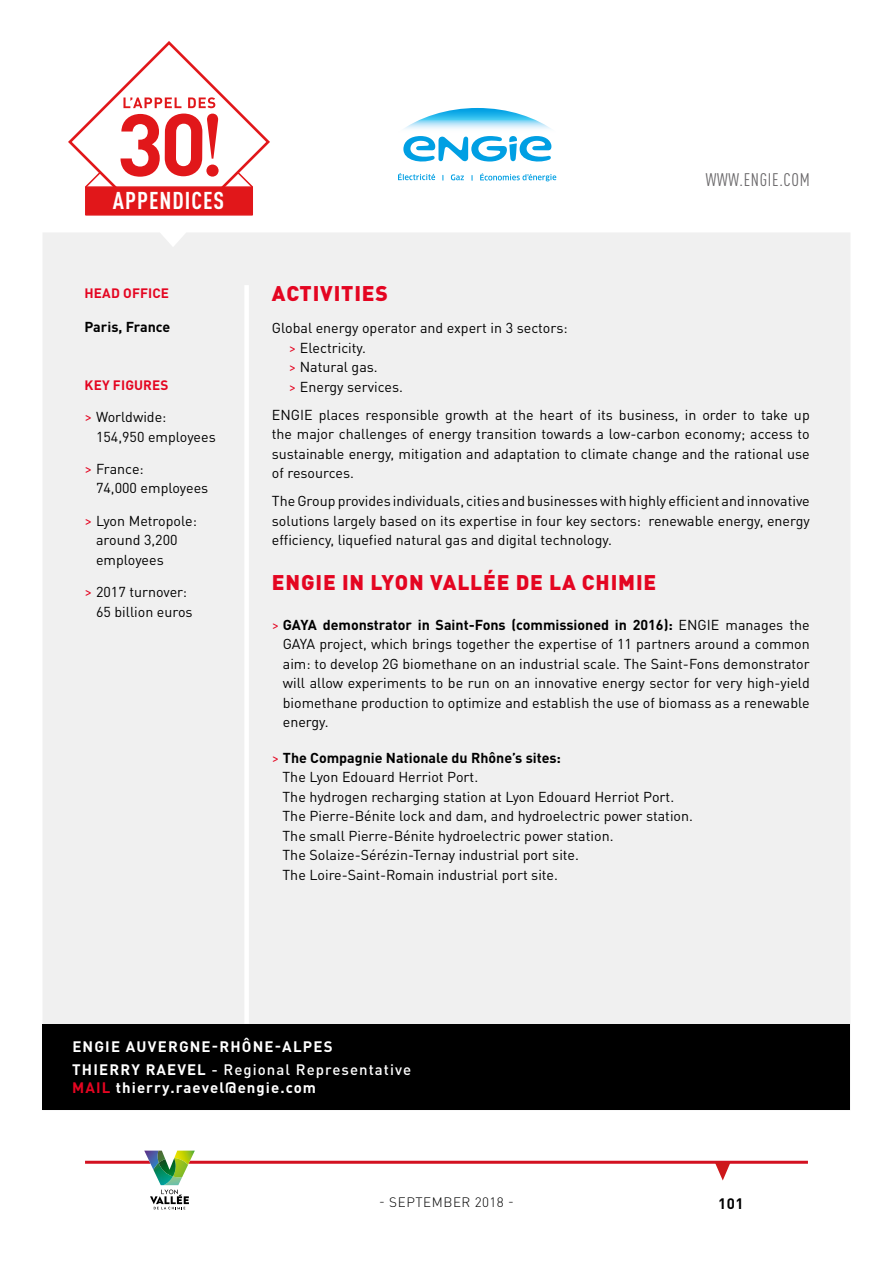
<style>
.page{position:relative;width:893px;height:1263px;background:#fff}
.page>*{position:absolute;margin:0;border:0;box-sizing:border-box;transform-origin:0 0}
.t1{font:700 condensed 24px "DIN Pro";letter-spacing:.04em;color:#fff}
.t2{font:900 21px "DIN Pro";letter-spacing:.04em;color:#e40521}
.t3{font:condensed 18px "DIN Pro";letter-spacing:.04em;color:#6a686a}
.t4{font:700 15px/22.2px "DIN Pro";letter-spacing:.07em;color:#fff}
.t5{font:700 15px "DIN Pro";color:#000}
.t6{font:14.25px/19.5px "DIN Pro";color:#000}
.t7{font:700 14.25px "DIN Pro";color:#000}
.t8{font:700 13.5px "DIN Pro";letter-spacing:.01em;color:#e40521}
.t9{font:300 13.5px "DIN Pro";letter-spacing:.04em;color:#000}
.s1{font-size:15px;color:#e40521}
.s2{color:#e40521}
.s3{font-weight:700}
.s4{font-weight:500}
</style>
<div class="page">
<hr style="left:85px;top:1161px;width:723px;height:3px;background:#d31120">
<svg style="left:134px;top:1150px;width:69px;height:59px"></svg>
<svg style="left:715px;top:1163px;width:15px;height:17px"></svg>
<div style="left:43px;top:233px;width:807px;height:877px;background:#f0f0f0"></div>
<svg style="left:85px;top:214px;width:168px;height:2px"></svg>
<svg style="left:68px;top:41px;width:202px;height:173px"></svg>
<div style="left:244px;top:285px;width:5px;height:739px;background:#fff"></div>
<svg style="left:403px;top:108px;width:149px;height:54px"></svg>
<svg style="left:480px;top:173px;width:76px;height:8px"></svg>
<svg style="left:451px;top:174px;width:13px;height:6px"></svg>
<svg style="left:398px;top:173px;width:37px;height:7px"></svg>
<div style="left:43px;top:1024px;width:807px;height:85px;background:#000"></div>
<h1 class="t1" style="left:113px;top:186px;width:113px">APPENDICES</h1>
<p class="t8" style="left:85px;top:284px;width:86px">HEAD OFFICE</p>
<p class="t7" style="left:85px;top:318px;width:87px">Paris, France</p>
<p class="t8" style="left:85px;top:376px;width:85px">KEY FIGURES</p>
<p class="t6" style="left:96px;top:406px;width:121px;text-indent:-12px"><span class="s1">&gt;</span> Worldwide:<br>154,950 employees</p>
<p class="t6" style="left:96px;top:458px;width:114px;text-indent:-12px"><span class="s1">&gt;</span> France:<br>74,000 employees</p>
<p class="t6" style="left:96px;top:509px;width:102px;text-indent:-12px"><span class="s1">&gt;</span> Lyon Metropole: around 3,200 employees</p>
<p class="t6" style="left:96px;top:581px;width:98px;text-indent:-12px"><span class="s1">&gt;</span> 2017 turnover:<br>65 billion euros</p>
<p class="t3" style="left:706px;top:167px;width:105px">WWW.ENGIE.COM</p>
<h2 class="t2" style="left:272px;top:279px;width:117px">ACTIVITIES</h2>
<p class="t6" style="left:289px;top:317px;width:280px;text-indent:-17px">Global energy operator and expert in 3 sectors: <span class="s2">&gt;</span> Electricity.<br><span class="s2">&gt;</span> Natural gas.<br><span class="s2">&gt;</span> Energy services.</p>
<p class="t6" style="left:272px;top:403px;width:539px;text-align:justify">ENGIE places responsible growth at the heart of its business, in order to take up the major challenges of energy transition towards a low-carbon economy; access to sustainable energy, mitigation and adaptation to climate change and the rational use of resources.</p>
<p class="t6" style="left:272px;top:490px;width:539px;text-align:justify">The Group provides individuals, cities and businesses with highly efficient and innovative solutions largely based on its expertise in four key sectors: renewable energy, energy efficiency, liquefied natural gas and digital technology.</p>
<h2 class="t2" style="left:272px;top:568px;width:386px">ENGIE IN LYON VALLÉE DE LA CHIMIE</h2>
<p class="t6" style="left:283px;top:614px;width:528px;text-align:justify;text-indent:-11px"><span class="s2">&gt;</span> <span class="s3">GAYA demonstrator in Saint-Fons (commissioned in 2016):</span> ENGIE manages the GAYA project, which brings together the expertise of 11 partners around a common aim: to develop 2G biomethane on an industrial scale. The Saint-Fons demonstrator will allow experiments to be run on an innovative energy sector for very high-yield biomethane production to optimize and establish the use of biomass as a renewable energy.</p>
<p class="t6" style="left:282px;top:747px;width:412px;text-indent:-11px"><span class="s2">&gt;</span> <span class="s3">The Compagnie Nationale du Rhône’s sites:<br></span>The Lyon Edouard Herriot Port.<br>The hydrogen recharging station at Lyon Edouard Herriot Port.<br>The Pierre-Bénite lock and dam, and hydroelectric power station.<br>The small Pierre-Bénite hydroelectric power station.<br>The Solaize-Sérézin-Ternay industrial port site.<br>The Loire-Saint-Romain industrial port site.</p>
<p class="t4" style="left:72px;top:1035px;width:340px">ENGIE AUVERGNE-RHÔNE-ALPES<br>THIERRY RAEVEL <span class="s4">- Regional Representative</span></p>
<p class="t4" style="left:72px;top:1075px;width:245px"><span class="s2">MAIL</span> thierry.raevel@engie.com</p>
<p class="t9" style="left:379px;top:1193px;width:136px">- SEPTEMBER 2018 -</p>
<p class="t5" style="left:718px;top:1193px;width:27px">101</p>
</div>
